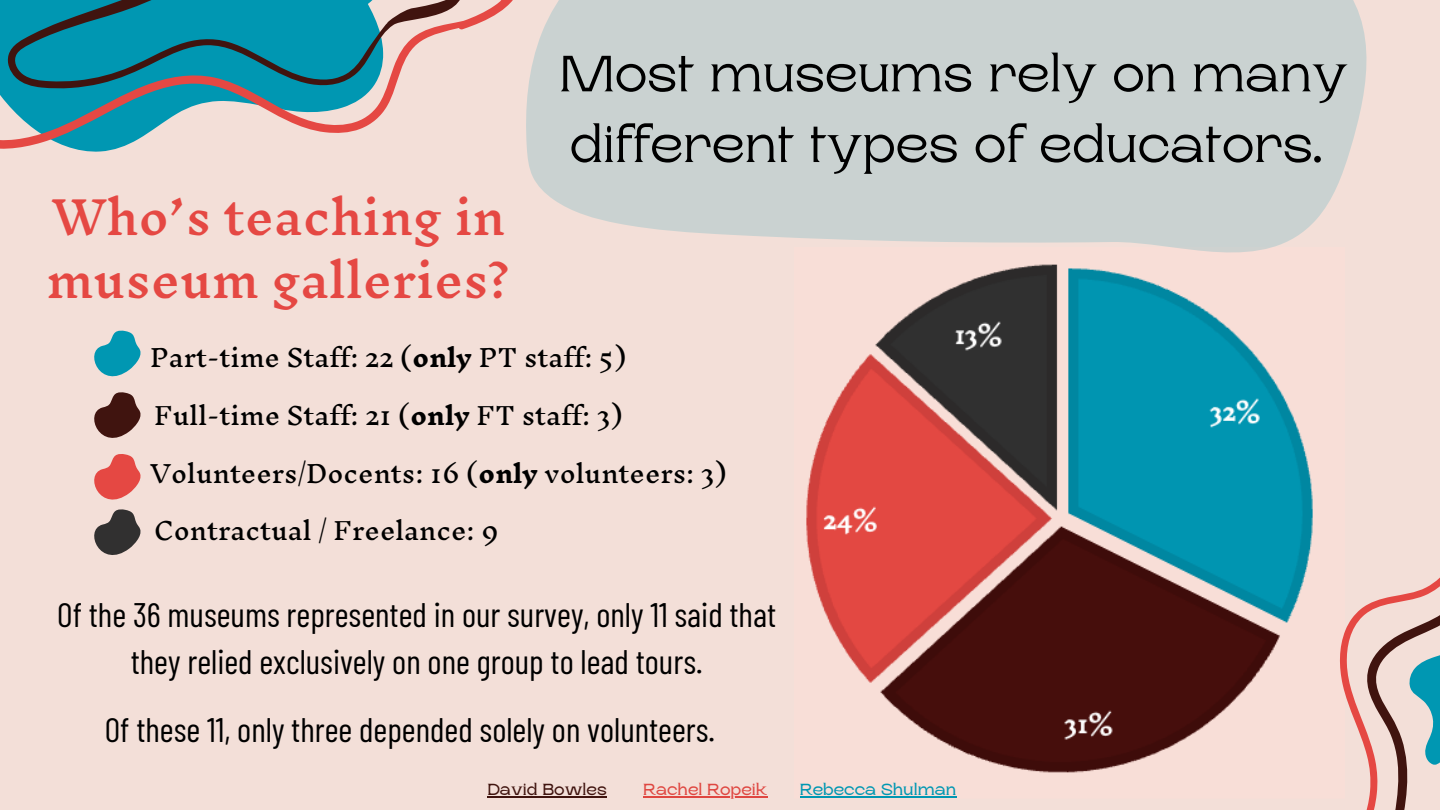
<style>
.page{position:relative;width:1440px;height:810px;background:#f3dfd8}
.page>*{position:absolute;margin:0;border:0;box-sizing:border-box;transform-origin:0 0}
.t1{font:50.8px/70.7px "Rasputin";color:#000}
.t2{font:500 45.3px/63px "Inknut Antiqua";color:#e54843}
.t3{font:34px/47.2px "Barlow Condensed";color:#000;text-align:center}
.t4{font:24px "Inknut Antiqua";color:#000}
.t5{font:600 16px "Rasputin";color:#0097b2}
.t6{font:600 16px "Rasputin";color:#df4741}
.t7{font:600 16px "Rasputin";color:#40140f}
.s1{font-weight:700}
</style>
<div class="page">
<img style="left:800px;top:264px;width:513px;height:534px">
<svg style="left:548px;top:0;width:819px;height:253px;background:#cdd3d1"></svg>
<svg style="left:489px;top:0;width:59px;height:195px"></svg>
<svg style="left:0;top:0;width:489px;height:152px"></svg>
<svg style="left:194px;top:0;width:196px;height:93px;background:#168fa5"></svg>
<svg style="left:1207px;top:501px;width:106px;height:297px"></svg>
<svg style="left:1275px;top:551px;width:165px;height:259px"></svg>
<svg style="left:94px;top:330px;width:47px;height:225px"></svg>
<hr style="left:487px;top:797px;width:120px;height:1px;background:#40140f">
<hr style="left:643px;top:797px;width:124px;height:1px;background:#df4741">
<hr style="left:800px;top:797px;width:156px;height:1px;background:#0097b2">
<h1 class="t2" style="left:46px;top:188px;width:466px">Who’s teaching in museum galleries?</h1>
<p class="t1" style="left:559px;top:39px;width:790px">Most museums rely on many different types of educators.</p>
<p class="t4" style="left:150px;top:345px;width:478px">Part-time Staff: 22 (<span class="s1">only</span> PT staff: 5)</p>
<p class="t4" style="left:154px;top:403px;width:470px">Full-time Staff: 21 (<span class="s1">only</span> FT staff: 3)</p>
<h2 class="t4" style="left:150px;top:461px;width:578px">Volunteers/Docents: 16 (<span class="s1">only</span> volunteers: 3)</h2>
<p class="t4" style="left:154px;top:518px;width:346px">Contractual / Freelance: 9</p>
<p class="t3" style="left:57px;top:590px;width:720px">Of the 36 museums represented in our survey, only 11 said that they relied exclusively on one group to lead tours.</p>
<p class="t3" style="left:105px;top:705px;width:612px">Of these 11, only three depended solely on volunteers.</p>
<p class="t7" style="left:487px;top:781px;width:121px">David Bowles</p>
<p class="t6" style="left:643px;top:781px;width:126px">Rachel Ropeik</p>
<h4 class="t5" style="left:800px;top:781px;width:158px">Rebecca Shulman</h4>
</div>
